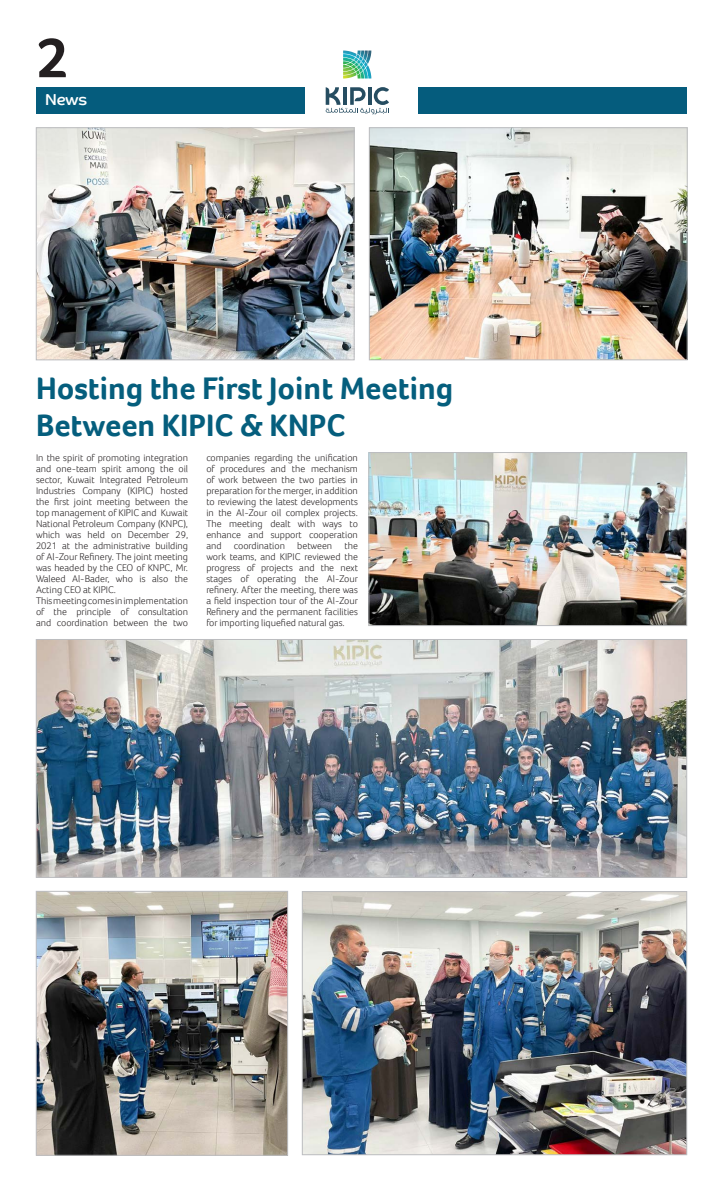
<style>
.page{position:relative;width:723px;height:1191px;background:#fff}
.page>*{position:absolute;margin:0;border:0;box-sizing:border-box;transform-origin:0 0}
.t1{font:700 58px "Foco";color:#231f20}
.t2{font:700 32px "Foco";color:#055e7d}
.t3{font:16px "Co Headline";color:#fff}
.t4{font:300 10px/11px "Foco";color:#231f20;text-align:right}
</style>
<div class="page">
<div style="left:419px;top:87px;width:268px;height:27px;background:#055c7d"></div>
<div style="left:36px;top:87px;width:268px;height:27px;background:#055c7d"></div>
<svg style="left:326px;top:87px;width:63px;height:27px"></svg>
<svg style="left:343px;top:51px;width:28px;height:27px"></svg>
<img style="left:38px;top:641px;width:647px;height:234px">
<div style="left:36px;top:639px;width:651px;height:238px;border:1px solid #bcbdc0"></div>
<img style="left:371px;top:454px;width:314px;height:170px">
<div style="left:369px;top:452px;width:318px;height:174px;border:1px solid #bcbdc0"></div>
<img style="left:371px;top:129px;width:314px;height:229px">
<div style="left:369px;top:127px;width:318px;height:233px;border:1px solid #bcbdc0"></div>
<img style="left:38px;top:129px;width:314px;height:229px">
<div style="left:36px;top:127px;width:318px;height:233px;border:1px solid #bcbdc0"></div>
<img style="left:304px;top:893px;width:381px;height:260px">
<div style="left:302px;top:891px;width:385px;height:264px;border:1px solid #bcbdc0"></div>
<img style="left:38px;top:893px;width:248px;height:260px">
<div style="left:36px;top:891px;width:252px;height:264px;border:1px solid #bcbdc0"></div>
<p class="t1" style="left:36px;top:19px;width:33px">2</p>
<p class="t3" style="left:45px;top:90px;width:44px">News</p>
<p class="t2" style="left:36px;top:367px;width:419px">Hosting the First Joint Meeting</p>
<p class="t2" style="left:36px;top:404px;width:311px">Between KIPIC &amp; KNPC</p>
<p class="t4" style="left:36px;top:452px;width:154px">In the spirit of promoting integration oil</p>
<p class="t4" style="left:206px;top:452px;width:153px">companies regarding the unification mechanism</p>
<p class="t4" style="left:206px;top:463px;width:10px">of</p>
<p class="t4" style="left:206px;top:474px;width:153px">of work between the two parties in</p>
<p class="t4" style="left:206px;top:485px;width:153px">preparation forthe merger in, addition</p>
<p class="t4" style="left:206px;top:496px;width:153px">to reviewing the latest developments</p>
<p class="t4" style="left:286px;top:507px;width:74px">complex projects.</p>
<p class="t4" style="left:36px;top:463px;width:17px">and</p>
<p class="t4" style="left:160px;top:463px;width:15px">the</p>
<p class="t4" style="left:220px;top:463px;width:46px">procedures</p>
<p class="t4" style="left:271px;top:463px;width:17px">and</p>
<p class="t4" style="left:292px;top:463px;width:15px">the</p>
<p class="t4" style="left:102px;top:463px;width:21px">spirit</p>
<p class="t4" style="left:56px;top:463px;width:42px">one-team</p>
<p class="t4" style="left:127px;top:463px;width:30px">among</p>
<p class="t4" style="left:100px;top:474px;width:43px">Integrated</p>
<p class="t4" style="left:147px;top:474px;width:43px">Petroleum</p>
<p class="t4" style="left:67px;top:474px;width:29px">Kuwait</p>
<p class="t4" style="left:36px;top:474px;width:28px">sector,</p>
<p class="t4" style="left:128px;top:485px;width:27px">(KIPIC)</p>
<p class="t4" style="left:36px;top:485px;width:41px">Industries</p>
<p class="t4" style="left:161px;top:485px;width:29px">hosted</p>
<p class="t4" style="left:82px;top:485px;width:40px">Company</p>
<p class="t4" style="left:54px;top:496px;width:17px">first</p>
<p class="t4" style="left:36px;top:496px;width:15px">the</p>
<p class="t4" style="left:36px;top:507px;width:154px">top management of KIPIC and Kuwait</p>
<p class="t4" style="left:36px;top:518px;width:154px">National Petroleum Company (KNPC ,(</p>
<p class="t4" style="left:175px;top:529px;width:14px">29,</p>
<p class="t4" style="left:135px;top:496px;width:36px">between</p>
<p class="t4" style="left:175px;top:496px;width:15px">the</p>
<p class="t4" style="left:74px;top:496px;width:20px">joint</p>
<p class="t4" style="left:97px;top:496px;width:35px">meeting</p>
<p class="t4" style="left:218px;top:507px;width:15px">the</p>
<p class="t4" style="left:236px;top:507px;width:46px">Al-Zour oil</p>
<p class="t4" style="left:206px;top:507px;width:9px">in</p>
<p class="t4" style="left:206px;top:518px;width:17px">The</p>
<p class="t4" style="left:270px;top:518px;width:22px">dealt</p>
<p class="t4" style="left:298px;top:518px;width:19px">with</p>
<p class="t4" style="left:229px;top:518px;width:35px">meeting</p>
<p class="t4" style="left:350px;top:518px;width:10px">to</p>
<p class="t4" style="left:323px;top:518px;width:21px">ways</p>
<p class="t4" style="left:36px;top:529px;width:26px">which</p>
<p class="t4" style="left:87px;top:529px;width:19px">held</p>
<p class="t4" style="left:128px;top:529px;width:43px">December</p>
<p class="t4" style="left:206px;top:529px;width:36px">enhance</p>
<p class="t4" style="left:248px;top:529px;width:17px">and</p>
<p class="t4" style="left:309px;top:529px;width:50px">cooperation</p>
<p class="t4" style="left:271px;top:529px;width:33px">support</p>
<p class="t4" style="left:66px;top:529px;width:17px">was</p>
<p class="t4" style="left:111px;top:529px;width:12px">on</p>
<p class="t4" style="left:75px;top:540px;width:15px">the</p>
<p class="t4" style="left:93px;top:540px;width:59px">administrative</p>
<p class="t4" style="left:155px;top:540px;width:34px">building</p>
<p class="t4" style="left:206px;top:540px;width:17px">and</p>
<p class="t4" style="left:206px;top:551px;width:153px">work teams, and KIPIC reviewed the</p>
<p class="t4" style="left:340px;top:562px;width:19px">next</p>
<p class="t4" style="left:234px;top:540px;width:53px">coordination</p>
<p class="t4" style="left:297px;top:540px;width:36px">between</p>
<p class="t4" style="left:344px;top:540px;width:15px">the</p>
<p class="t4" style="left:36px;top:540px;width:23px">2021</p>
<p class="t4" style="left:36px;top:551px;width:154px">of Al-Zour Refinery. The joint meeting</p>
<p class="t4" style="left:36px;top:562px;width:154px">was headed by the CEO of KNPC, Mr.</p>
<p class="t4" style="left:175px;top:573px;width:15px">the</p>
<p class="t4" style="left:62px;top:540px;width:9px">at</p>
<p class="t4" style="left:247px;top:562px;width:10px">of</p>
<p class="t4" style="left:299px;top:562px;width:17px">and</p>
<p class="t4" style="left:321px;top:562px;width:15px">the</p>
<p class="t4" style="left:261px;top:562px;width:33px">projects</p>
<p class="t4" style="left:206px;top:562px;width:36px">progress</p>
<p class="t4" style="left:241px;top:573px;width:10px">of</p>
<p class="t4" style="left:36px;top:573px;width:82px;text-align:left">Waleed<br>Acting CEO at KIPIC.</p>
<p class="t4" style="left:36px;top:595px;width:154px">Thismeetingcomesinimplementation consultation</p>
<p class="t4" style="left:72px;top:573px;width:39px">Al-Bader,</p>
<p class="t4" style="left:116px;top:573px;width:19px">who</p>
<p class="t4" style="left:152px;top:573px;width:18px">also</p>
<p class="t4" style="left:305px;top:573px;width:15px">the</p>
<p class="t4" style="left:327px;top:573px;width:33px">Al-Zour</p>
<p class="t4" style="left:140px;top:573px;width:8px">is</p>
<p class="t4" style="left:257px;top:573px;width:41px">operating</p>
<p class="t4" style="left:206px;top:573px;width:153px;text-align:left">stages<br>refinery. After the meeting, there was a field inspection tour of the Al-Zour<br>Refinery and the permanent facilities for importing liquefied natural gas.</p>
<p class="t4" style="left:36px;top:606px;width:10px">of</p>
<p class="t4" style="left:120px;top:606px;width:10px">of</p>
<p class="t4" style="left:54px;top:606px;width:15px">the</p>
<p class="t4" style="left:76px;top:606px;width:36px">principle</p>
<p class="t4" style="left:36px;top:617px;width:17px">and</p>
<p class="t4" style="left:57px;top:617px;width:53px">coordination</p>
<p class="t4" style="left:114px;top:617px;width:36px">between</p>
<p class="t4" style="left:154px;top:617px;width:15px">the</p>
<p class="t4" style="left:173px;top:617px;width:17px">two</p>
</div>
